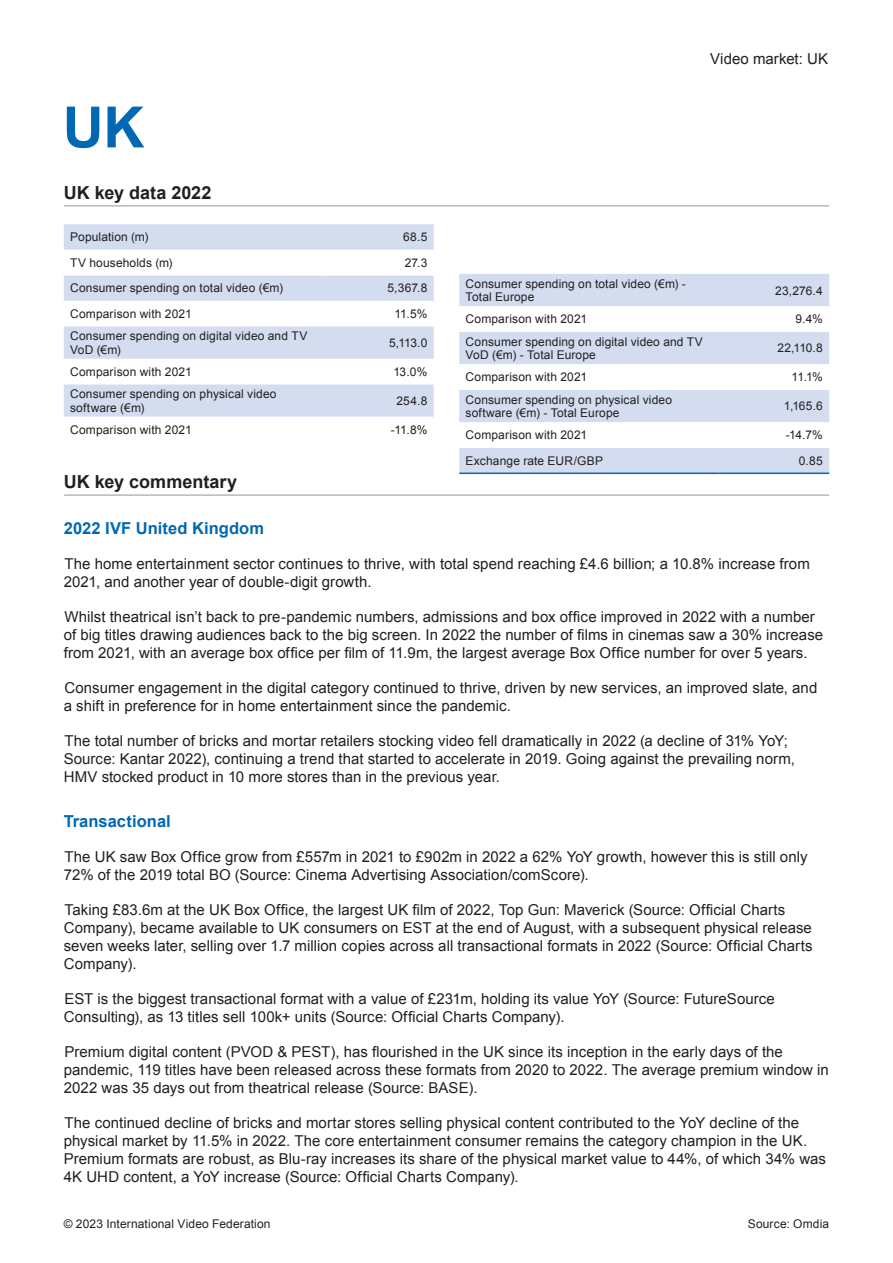
<style>
.page{position:relative;width:893px;height:1263px;background:#fff}
.page>*{position:absolute;margin:0;border:0;box-sizing:border-box;transform-origin:0 0}
.Chapter_title{font:700 57px "Arial";color:#0168b3}
.Table_heading_double{font:700 18px "Arial";color:#231f20}
.Country_key_commentr{font:700 16.5px "Arial";letter-spacing:.005em;color:#0168b3}
.Country_key_commentr-2{font:15px/18px "Arial";letter-spacing:.005em;color:#231f20}
.Folio_header{font:15px "Arial";letter-spacing:.005em;color:#231f20}
.Table{font:12px/13.5px "Arial";letter-spacing:.01em;color:#231f20}
</style>
<div class="page">
<hr style="left:64px;top:206px;width:765px;height:1px;background:#939598">
<svg style="left:64px;top:224px;width:370px;height:26px;background:#d4ddef"></svg>
<svg style="left:64px;top:275px;width:370px;height:142px;fill:#d3ddef"></svg>
<div style="left:459px;top:274px;width:370px;height:198px;background:#d3ddef"></div>
<svg style="left:459px;top:306px;width:370px;height:142px"></svg>
<hr style="left:459px;top:472px;width:260px;height:2px;background:#0168b3">
<hr style="left:719px;top:472px;width:110px;height:2px;background:#0168b3">
<hr style="left:64px;top:495px;width:765px;height:1px;background:#939598">
<p class="Chapter_title" style="left:63px;top:90px;width:83px">UK</p>
<p class="Table_heading_double" style="left:64px;top:181px;width:149px">UK key data 2022</p>
<p class="Table" style="left:70px;top:231px;width:80px">Population (m)</p>
<p class="Table" style="left:403px;top:231px;width:26px">68.5</p>
<p class="Table" style="left:70px;top:256px;width:104px">TV households (m)</p>
<p class="Table" style="left:405px;top:256px;width:24px">27.3</p>
<p class="Table" style="left:70px;top:282px;width:214px">Consumer spending on total video (€m)</p>
<p class="Table" style="left:387px;top:282px;width:41px">5,367.8</p>
<p class="Table" style="left:70px;top:307px;width:123px">Comparison with 2021</p>
<p class="Table" style="left:394px;top:307px;width:34px">11.5%</p>
<p class="Table" style="left:70px;top:329px;width:239px">Consumer spending on digital video and TV<br>VoD (€m)</p>
<p class="Table" style="left:389px;top:336px;width:40px">5,113.0</p>
<p class="Table" style="left:70px;top:365px;width:123px">Comparison with 2021</p>
<p class="Table" style="left:393px;top:365px;width:35px">13.0%</p>
<p class="Table" style="left:70px;top:387px;width:208px">Consumer spending on physical video software (€m)</p>
<p class="Table" style="left:397px;top:394px;width:32px">254.8</p>
<p class="Table" style="left:70px;top:423px;width:123px">Comparison with 2021</p>
<p class="Table" style="left:391px;top:423px;width:38px">-11.8%</p>
<p class="Folio_header" style="left:710px;top:49px;width:120px">Video market: UK</p>
<p class="Table" style="left:466px;top:277px;width:222px">Consumer spending on total video (€m) -<br>Total Europe</p>
<p class="Table" style="left:775px;top:284px;width:49px">23,276.4</p>
<p class="Table" style="left:466px;top:313px;width:123px">Comparison with 2021</p>
<p class="Table" style="left:796px;top:313px;width:29px">9.4%</p>
<p class="Table" style="left:466px;top:335px;width:239px">Consumer spending on digital video and TV<br>VoD (€m) - Total Europe</p>
<p class="Table" style="left:777px;top:342px;width:47px">22,110.8</p>
<p class="Table" style="left:466px;top:371px;width:123px">Comparison with 2021</p>
<p class="Table" style="left:792px;top:371px;width:33px">11.1%</p>
<p class="Table" style="left:466px;top:393px;width:208px">Consumer spending on physical video software (€m) - Total Europe</p>
<p class="Table" style="left:784px;top:400px;width:41px">1,165.6</p>
<p class="Table" style="left:466px;top:429px;width:123px">Comparison with 2021</p>
<p class="Table" style="left:786px;top:429px;width:39px">-14.7%</p>
<p class="Table" style="left:466px;top:454px;width:139px">Exchange rate EUR/GBP</p>
<p class="Table" style="left:799px;top:454px;width:25px">0.85</p>
<p class="Table_heading_double" style="left:64px;top:470px;width:175px">UK key commentary</p>
<p class="Country_key_commentr" style="left:64px;top:517px;width:202px">2022 IVF United Kingdom</p>
<p class="Country_key_commentr-2" style="left:64px;top:554px;width:747px">The home entertainment sector continues to thrive, with total spend reaching £4.6 billion; a 10.8% increase from<br>2021, and another year of double-digit growth.</p>
<p class="Country_key_commentr-2" style="left:64px;top:607px;width:761px">Whilst theatrical isn’t back to pre-pandemic numbers, admissions and box office improved in 2022 with a number of big titles drawing audiences back to the big screen. In 2022 the number of films in cinemas saw a 30% increase from 2021, with an average box office per film of 11.9m, the largest average Box Office number for over 5 years.</p>
<p class="Country_key_commentr-2" style="left:64px;top:678px;width:755px">Consumer engagement in the digital category continued to thrive, driven by new services, an improved slate, and a shift in preference for in home entertainment since the pandemic.</p>
<p class="Country_key_commentr-2" style="left:64px;top:731px;width:733px">The total number of bricks and mortar retailers stocking video fell dramatically in 2022 (a decline of 31% YoY;<br>Source: Kantar 2022), continuing a trend that started to accelerate in 2019. Going against the prevailing norm,<br>HMV stocked product in 10 more stores than in the previous year.</p>
<p class="Country_key_commentr" style="left:64px;top:810px;width:109px">Transactional</p>
<p class="Country_key_commentr-2" style="left:64px;top:848px;width:745px">The UK saw Box Office grow from £557m in 2021 to £902m in 2022 a 62% YoY growth, however this is still only<br>72% of the 2019 total BO (Source: Cinema Advertising Association/comScore).</p>
<p class="Country_key_commentr-2" style="left:64px;top:901px;width:750px">Taking £83.6m at the UK Box Office, the largest UK film of 2022, Top Gun: Maverick (Source: Official Charts Company), became available to UK consumers on EST at the end of August, with a subsequent physical release seven weeks later, selling over 1.7 million copies across all transactional formats in 2022 (Source: Official Charts Company).</p>
<p class="Country_key_commentr-2" style="left:64px;top:990px;width:713px">EST is the biggest transactional format with a value of £231m, holding its value YoY (Source: FutureSource<br>Consulting), as 13 titles sell 100k+ units (Source: Official Charts Company).</p>
<p class="Country_key_commentr-2" style="left:64px;top:1043px;width:766px">Premium digital content (PVOD &amp; PEST), has flourished in the UK since its inception in the early days of the pandemic, 119 titles have been released across these formats from 2020 to 2022. The average premium window in<br>2022 was 35 days out from theatrical release (Source: BASE).</p>
<p class="Country_key_commentr-2" style="left:64px;top:1114px;width:764px">The continued decline of bricks and mortar stores selling physical content contributed to the YoY decline of the physical market by 11.5% in 2022. The core entertainment consumer remains the category champion in the UK.<br>Premium formats are robust, as Blu-ray increases its share of the physical market value to 44%, of which 34% was 4K UHD content, a YoY increase (Source: Official Charts Company).</p>
<p class="Table" style="left:64px;top:1217px;width:208px">© 2023 International Video Federation</p>
<p class="Table" style="left:748px;top:1217px;width:83px">Source: Omdia</p>
</div>
